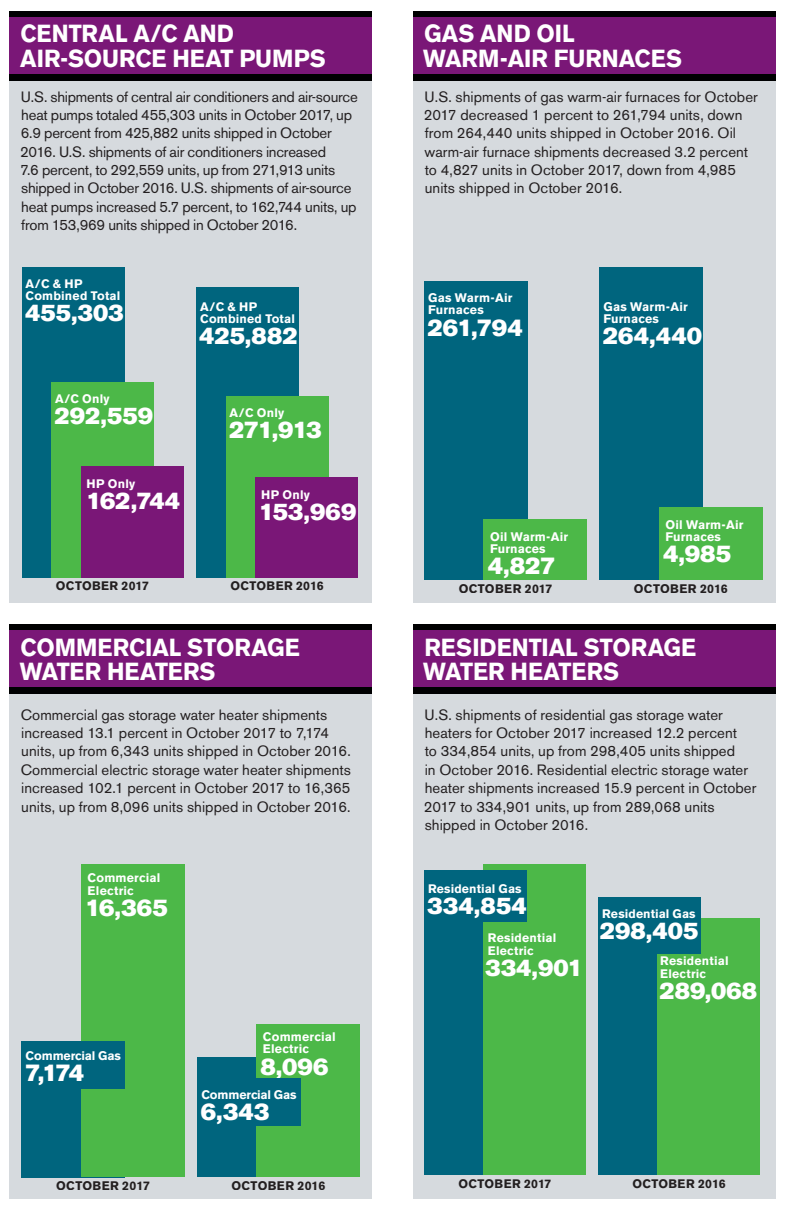
<style>
.page{position:relative;width:785px;height:1211px;background:#fff}
.page>*{position:absolute;margin:0;border:0;box-sizing:border-box;transform-origin:0 0}
.t1{font:700 24.5px/24.5px "Akzidenz Grotesk BE";color:#fff;scale:.95 1}
.t2{font:23.8px "Akzidenz Grotesk BE Super";color:#fff}
.t3{font:23.62px "Akzidenz Grotesk BE Super";letter-spacing:.005em;color:#fff}
.t4{font:14.88px/18.4px "Akzidenz Grotesk BE";color:#231f20}
.t5{font:700 12.42px/12.4px "Akzidenz Grotesk BE";letter-spacing:.01em;color:#fff}
.t6{font:700 12.42px "Akzidenz Grotesk BE";letter-spacing:.025em;color:#231f20}
.t7{font:700 12.42px "Akzidenz Grotesk BE";letter-spacing:-.01em;color:#fff}
.t8{font:700 12.25px/12.2px "Akzidenz Grotesk BE";letter-spacing:.015em;color:#fff}
.t9{font:700 12.25px "Akzidenz Grotesk BE";letter-spacing:.025em;color:#231f20}
</style>
<div class="page">
<div style="left:10px;top:52px;width:361px;height:551px;background:#d6dade"></div>
<div style="left:413px;top:647px;width:362px;height:551px;background:#d6dade"></div>
<div style="left:413px;top:52px;width:362px;height:551px;background:#d6dade"></div>
<div style="left:10px;top:647px;width:361px;height:551px;background:#d6dade"></div>
<div style="left:10px;top:11px;width:361px;height:70px;background:#000001"></div>
<div style="left:10px;top:17px;width:361px;height:57px;background:#7a1777"></div>
<div style="left:413px;top:624px;width:362px;height:70px;background:#000001"></div>
<div style="left:413px;top:630px;width:362px;height:57px;background:#7a1777"></div>
<div style="left:413px;top:11px;width:362px;height:70px;background:#000001"></div>
<div style="left:413px;top:17px;width:362px;height:57px;background:#7a1777"></div>
<div style="left:10px;top:624px;width:361px;height:70px;background:#000001"></div>
<div style="left:10px;top:630px;width:361px;height:57px;background:#7a1777"></div>
<div style="left:424px;top:281px;width:103px;height:299px;background:#00657e"></div>
<div style="left:484px;top:519px;width:103px;height:61px;background:#4cb848"></div>
<div style="left:599px;top:267px;width:103px;height:313px;background:#00657e"></div>
<div style="left:659px;top:507px;width:103px;height:73px;background:#4cb848"></div>
<div style="left:424px;top:870px;width:102px;height:304px;background:#00657e"></div>
<div style="left:483px;top:864px;width:102px;height:310px;background:#4cb848"></div>
<div style="left:598px;top:897px;width:102px;height:277px;background:#00657e"></div>
<div style="left:657px;top:918px;width:102px;height:256px;background:#4cb848"></div>
<div style="left:424px;top:870px;width:102px;height:51px;background:#00657e"></div>
<div style="left:598px;top:902px;width:102px;height:51px;background:#00657e"></div>
<div style="left:22px;top:267px;width:102px;height:310px;background:#00657e"></div>
<div style="left:51px;top:382px;width:103px;height:195px;background:#4cb848"></div>
<div style="left:81px;top:466px;width:102px;height:111px;background:#7a1777"></div>
<div style="left:196px;top:287px;width:103px;height:290px;background:#00657e"></div>
<div style="left:226px;top:396px;width:102px;height:181px;background:#4cb848"></div>
<div style="left:256px;top:477px;width:102px;height:100px;background:#7a1777"></div>
<div style="left:22px;top:1041px;width:103px;height:136px;background:#00657e"></div>
<div style="left:81px;top:864px;width:103px;height:313px;background:#4cb848"></div>
<div style="left:197px;top:1057px;width:103px;height:120px;background:#00657e"></div>
<div style="left:256px;top:1024px;width:103px;height:153px;background:#4cb848"></div>
<div style="left:22px;top:1041px;width:103px;height:47px;background:#00657e"></div>
<div style="left:197px;top:1078px;width:103px;height:47px;background:#00657e"></div>
<h1 class="t1" style="left:20px;top:22px;width:323px">CENTRAL A/C AND<br>AIR-SOURCE HEAT PUMPS</h1>
<p class="t4" style="left:20px;top:87px;width:339px">U.S. shipments of central air conditioners and air-source heat pumps totaled 455,303 units in October 2017, up 6.9 percent from 425,882 units shipped in October 2016. U.S. shipments of air conditioners increased<br>7.6 percent, to 292,559 units, up from 271,913 units shipped in October 2016. U.S. shipments of air-source heat pumps increased 5.7 percent, to 162,744 units, up from 153,969 units shipped in October 2016.</p>
<p class="t8" style="left:26px;top:278px;width:96px">A/C &amp; HP<br>Combined Total</p>
<h3 class="t3" style="left:25px;top:299px;width:100px">455,303</h3>
<p class="t8" style="left:55px;top:392px;width:56px">A/C Only</p>
<h3 class="t3" style="left:54px;top:402px;width:100px">292,559</h3>
<p class="t8" style="left:86px;top:477px;width:50px">HP Only</p>
<h3 class="t3" style="left:86px;top:487px;width:96px">162,744</h3>
<p class="t8" style="left:200px;top:300px;width:96px">A/C &amp; HP<br>Combined Total</p>
<h3 class="t3" style="left:199px;top:322px;width:100px">425,882</h3>
<p class="t8" style="left:229px;top:407px;width:56px">A/C Only</p>
<h3 class="t3" style="left:229px;top:416px;width:94px">271,913</h3>
<p class="t8" style="left:261px;top:488px;width:50px">HP Only</p>
<h3 class="t3" style="left:259px;top:497px;width:99px">153,969</h3>
<p class="t9" style="left:56px;top:579px;width:95px">OCTOBER 2017</p>
<p class="t9" style="left:230px;top:579px;width:95px">OCTOBER 2016</p>
<h1 class="t1" style="left:20px;top:635px;width:296px">COMMERCIAL STORAGE<br>WATER HEATERS</h1>
<p class="t4" style="left:21px;top:705px;width:332px">Commercial gas storage water heater shipments increased 13.1 percent in October 2017 to 7,174 units, up from 6,343 units shipped in October 2016.<br>Commercial electric storage water heater shipments increased 102.1 percent in October 2017 to 16,365 units, up from 8,096 units shipped in October 2016.</p>
<p class="t5" style="left:88px;top:871px;width:74px">Commercial<br>Electric</p>
<h2 class="t2" style="left:85px;top:893px;width:84px">16,365</h2>
<p class="t7" style="left:26px;top:1048px;width:97px">Commercial Gas</p>
<h2 class="t2" style="left:25px;top:1059px;width:60px">7,174</h2>
<p class="t6" style="left:56px;top:1178px;width:95px">OCTOBER 2017</p>
<p class="t5" style="left:263px;top:1030px;width:74px">Commercial<br>Electric</p>
<h2 class="t2" style="left:260px;top:1052px;width:70px">8,096</h2>
<p class="t7" style="left:201px;top:1087px;width:97px">Commercial Gas</p>
<h2 class="t2" style="left:201px;top:1097px;width:70px">6,343</h2>
<p class="t6" style="left:231px;top:1178px;width:95px">OCTOBER 2016</p>
<h1 class="t1" style="left:423px;top:22px;width:274px">GAS AND OIL<br>WARM-AIR FURNACES</h1>
<p class="t4" style="left:424px;top:87px;width:335px">U.S. shipments of gas warm-air furnaces for October 2017 decreased 1 percent to 261,794 units, down from 264,440 units shipped in October 2016. Oil warm-air furnace shipments decreased 3.2 percent to 4,827 units in October 2017, down from 4,985 units shipped in October 2016.</p>
<p class="t5" style="left:428px;top:291px;width:86px">Gas Warm-Air<br>Furnaces</p>
<h2 class="t2" style="left:427px;top:313px;width:97px">261,794</h2>
<p class="t5" style="left:603px;top:300px;width:86px">Gas Warm-Air<br>Furnaces</p>
<h2 class="t2" style="left:602px;top:322px;width:101px">264,440</h2>
<p class="t5" style="left:490px;top:530px;width:80px">Oil Warm-Air<br>Furnaces</p>
<p class="t6" style="left:458px;top:581px;width:95px">OCTOBER 2017</p>
<h2 class="t2" style="left:487px;top:552px;width:69px">4,827</h2>
<p class="t5" style="left:665px;top:518px;width:80px">Oil Warm-Air<br>Furnaces</p>
<h2 class="t2" style="left:663px;top:540px;width:70px">4,985</h2>
<p class="t6" style="left:633px;top:581px;width:95px">OCTOBER 2016</p>
<h1 class="t1" style="left:423px;top:635px;width:289px">RESIDENTIAL STORAGE<br>WATER HEATERS</h1>
<p class="t4" style="left:424px;top:705px;width:334px">U.S. shipments of residential gas storage water heaters for October 2017 increased 12.2 percent<br>to 334,854 units, up from 298,405 units shipped<br>in October 2016. Residential electric storage water heater shipments increased 15.9 percent in October 2017 to 334,901 units, up from 289,068 units shipped in October 2016.</p>
<p class="t8" style="left:428px;top:882px;width:95px">Residential Gas</p>
<h3 class="t3" style="left:427px;top:891px;width:101px">334,854</h3>
<p class="t8" style="left:487px;top:932px;width:70px">Residential<br>Electric</p>
<h3 class="t3" style="left:485px;top:953px;width:99px">334,901</h3>
<p class="t8" style="left:602px;top:907px;width:95px">Residential Gas</p>
<h3 class="t3" style="left:599px;top:917px;width:100px">298,405</h3>
<p class="t8" style="left:660px;top:955px;width:70px">Residential<br>Electric</p>
<h3 class="t3" style="left:659px;top:976px;width:99px">289,068</h3>
<p class="t9" style="left:458px;top:1176px;width:95px">OCTOBER 2017</p>
<p class="t9" style="left:632px;top:1176px;width:95px">OCTOBER 2016</p>
</div>
